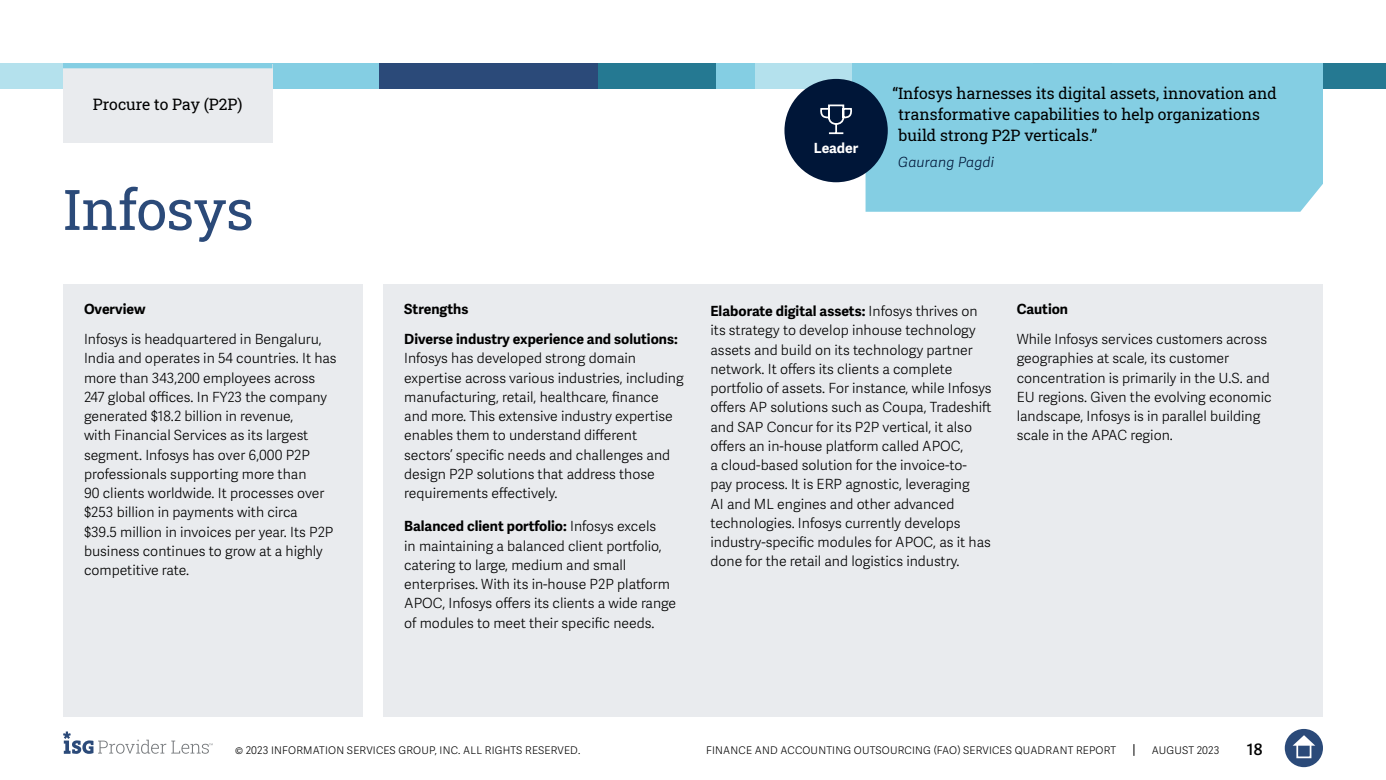
<style>
.page{position:relative;width:1386px;height:780px;background:#fff}
.page>*{position:absolute;margin:0;border:0;box-sizing:border-box;transform-origin:0 0}
.t1{font:56px "Roboto Slab ISG P Regular";letter-spacing:-.01em;color:#2b4a79}
.t2{font:15.75px/21px "Roboto Slab ISG P Regular";color:#000}
.t3{font:600 15.75px "Adelle Sans";color:#000}
.t4{font:300 14px/19.2px "Adelle Sans";color:#000}
.t5{font:700 14px/29.8px "Adelle Sans";color:#000}
.t6{font:italic 300 14px "Adelle Sans";letter-spacing:.015em;color:#001638}
.t7{font:700 14px "Adelle Sans";letter-spacing:-.01em;color:#fff}
.t8{font:300 10.5px "Adelle Sans";letter-spacing:.02em;color:#000}
.s1{font-weight:700}
</style>
<div class="page">
<svg style="left:1133px;top:744px;width:1px;height:12px"></svg>
<div style="left:1285px;top:729px;width:38px;height:38px;background:#2b4a79;border-radius:50%"></div>
<svg style="left:1293px;top:735px;width:22px;height:10px"></svg>
<div style="left:1296px;top:743px;width:15px;height:15px;border:2px solid #fff"></div>
<svg style="left:63px;top:731px;width:150px;height:23px"></svg>
<div style="left:0;top:63px;width:158px;height:26px;background:#b4e1ed"></div>
<div style="left:158px;top:63px;width:233px;height:26px;background:#84cee3"></div>
<div style="left:850px;top:63px;width:184px;height:26px;background:#84cee3"></div>
<div style="left:1323px;top:63px;width:63px;height:26px;background:#257992"></div>
<div style="left:754px;top:63px;width:98px;height:26px;background:#b4e1ed"></div>
<div style="left:598px;top:63px;width:157px;height:26px;background:#84cee3"></div>
<div style="left:598px;top:63px;width:118px;height:26px;background:#257992"></div>
<div style="left:379px;top:63px;width:219px;height:26px;background:#2b4a79"></div>
<div style="left:866px;top:63px;width:457px;height:149px;background:#84cee3"></div>
<div style="left:784px;top:79px;width:104px;height:103px;background:#001638;border-radius:50%"></div>
<svg style="left:820px;top:104px;width:32px;height:31px"></svg>
<div style="left:63px;top:284px;width:299px;height:433px;background:#e9ebee"></div>
<div style="left:383px;top:284px;width:940px;height:433px;background:#e9ebee"></div>
<div style="left:63px;top:64px;width:209px;height:79px;background:#e9ebee"></div>
<div style="left:63px;top:63px;width:209px;height:5px;background:#84cee3"></div>
<p class="t2" style="left:93px;top:93px;width:151px">Procure to Pay (P2P)</p>
<h1 class="t1" style="left:63px;top:171px;width:192px">Infosys</h1>
<p class="t5" style="left:84px;top:295px;width:63px">Overview</p>
<p class="t4" style="left:84px;top:330px;width:254px">Infosys is headquartered in Bengaluru, India and operates in 54 countries. It has more than 343,200 employees across 247 global offices. In FY23 the company generated $18.2 billion in revenue,<br>with Financial Services as its largest segment. Infosys has over 6,000 P2P professionals supporting more than<br>90 clients worldwide. It processes over $253 billion in payments with circa<br>$39.5 million in invoices per year. Its P2P business continues to grow at a highly competitive rate.</p>
<p class="t7" style="left:814px;top:139px;width:46px">Leader</p>
<p class="t2" style="left:899px;top:82px;width:380px;text-indent:-6px">“Infosys harnesses its digital assets, innovation and transformative capabilities to help organizations build strong P2P verticals.”</p>
<p class="t6" style="left:898px;top:154px;width:97px">Gaurang Pagdi</p>
<p class="t5" style="left:404px;top:295px;width:275px">Strengths<br>Diverse industry experience and solutions:</p>
<p class="t4" style="left:404px;top:349px;width:281px">Infosys has developed strong domain expertise across various industries, including manufacturing, retail, healthcare, finance and more. This extensive industry expertise enables them to understand different sectors’ specific needs and challenges and design P2P solutions that address those requirements effectively.</p>
<p class="t4" style="left:404px;top:517px;width:274px"><span class="s1">Balanced client portfolio:</span> Infosys excels<br>in maintaining a balanced client portfolio, catering to large, medium and small enterprises. With its in-house P2P platform APOC, Infosys offers its clients a wide range of modules to meet their specific needs.</p>
<p class="t4" style="left:710px;top:302px;width:283px"><span class="s1">Elaborate digital assets:</span> Infosys thrives on its strategy to develop inhouse technology assets and build on its technology partner network. It offers its clients a complete portfolio of assets. For instance, while Infosys offers AP solutions such as Coupa, Tradeshift and SAP Concur for its P2P vertical, it also offers an in-house platform called APOC,<br>a cloud-based solution for the invoice-to&shy;pay process. It is ERP agnostic, leveraging<br>AI and ML engines and other advanced technologies. Infosys currently develops industry-specific modules for APOC, as it has done for the retail and logistics industry.</p>
<p class="t5" style="left:1017px;top:295px;width:53px">Caution</p>
<p class="t4" style="left:1017px;top:330px;width:256px">While Infosys services customers across geographies at scale, its customer concentration is primarily in the U.S. and EU regions. Given the evolving economic landscape, Infosys is in parallel building scale in the APAC region.</p>
<p class="t8" style="left:235px;top:744px;width:347px">© 2023 INFORMATION SERVICES GROUP, INC. ALL RIGHTS RESERVED.</p>
<p class="t8" style="left:706px;top:744px;width:412px">FINANCE AND ACCOUNTING OUTSOURCING (FAO) SERVICES QUADRANT REPORT</p>
<p class="t8" style="left:1152px;top:744px;width:69px">AUGUST 2023</p>
<p class="t3" style="left:1247px;top:740px;width:17px">18</p>
</div>
